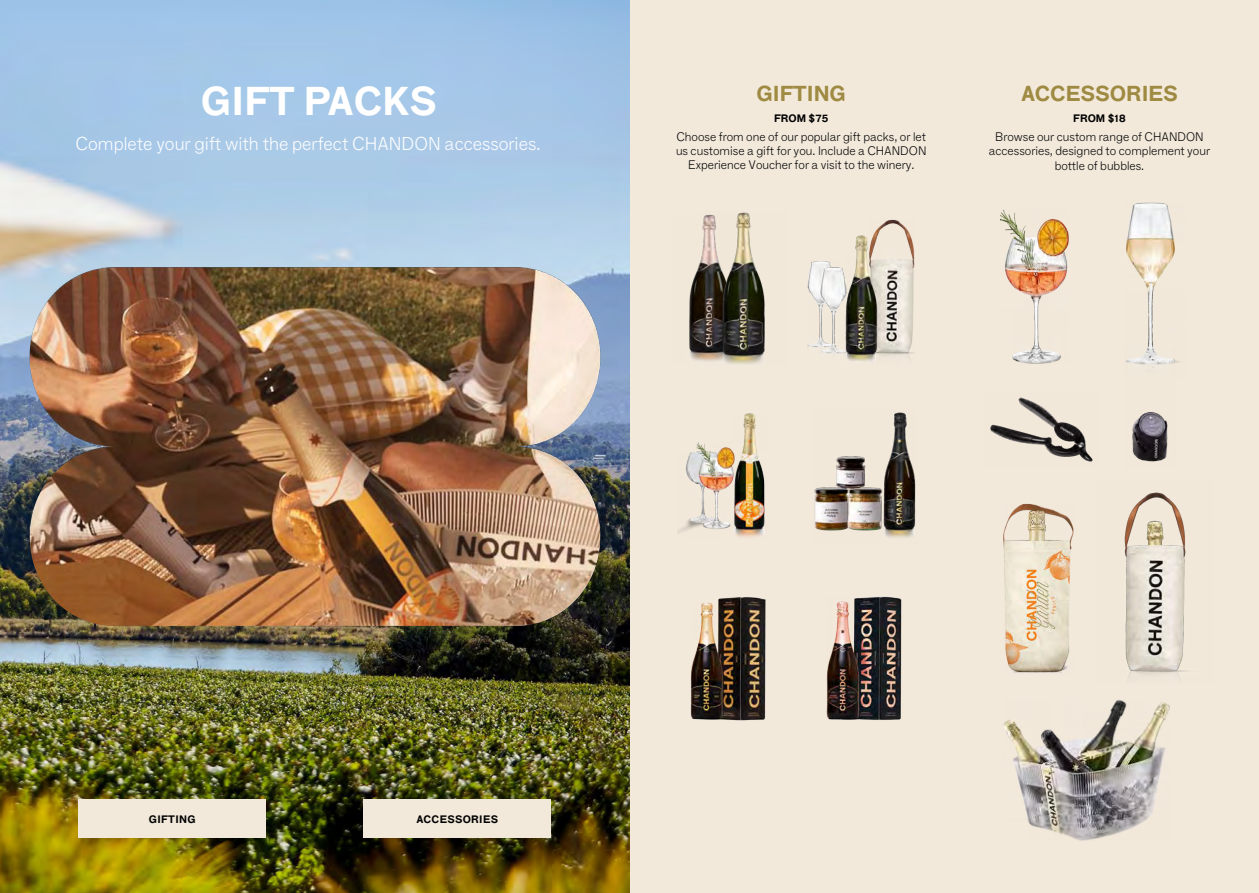
<style>
.page{position:relative;width:1259px;height:893px;background:#fff}
.page>*{position:absolute;margin:0;border:0;box-sizing:border-box;transform-origin:0 0}
.t1{font:700 39px "F Grotesk";color:#fff}
.t2{font:700 21px "F Grotesk";color:#9f8a42}
.t3{font:100 18px "F Grotesk";color:#fff}
.t4{font:100 12px/14.4px "F Grotesk";color:#000;text-align:center}
.t5{font:700 10.5px "F Grotesk";letter-spacing:.03em;color:#000}
</style>
<div class="page">
<div style="left:629px;top:0;width:630px;height:893px;background:#f2e9db"></div>
<img style="left:0;top:0;width:629px;height:893px">
<img style="left:12px;top:157px;width:605px;height:579px">
<img style="left:690px;top:597px;width:76px;height:124px">
<img style="left:677px;top:413px;width:88px;height:124px">
<img style="left:807px;top:219px;width:107px;height:142px">
<img style="left:826px;top:596px;width:76px;height:124px">
<img style="left:689px;top:217px;width:15px;height:144px">
<img style="left:704px;top:212px;width:61px;height:152px">
<img style="left:814px;top:412px;width:102px;height:126px">
<img style="left:1126px;top:202px;width:55px;height:161px">
<img style="left:1000px;top:209px;width:69px;height:155px">
<img style="left:1004px;top:700px;width:166px;height:141px">
<img style="left:990px;top:397px;width:103px;height:65px">
<img style="left:1126px;top:346px;width:49px;height:116px">
<img style="left:1124px;top:492px;width:63px;height:185px">
<img style="left:1003px;top:503px;width:71px;height:170px">
<div style="left:364px;top:799px;width:187px;height:39px;background:#f2e9db"></div>
<div style="left:79px;top:799px;width:187px;height:39px;background:#f2e9db"></div>
<h1 class="t1" style="left:201px;top:72px;width:237px">GIFT PACKS</h1>
<h3 class="t3" style="left:76px;top:130px;width:467px">Complete your gift with the perfect CHANDON accessories.</h3>
<h2 class="t2" style="left:756px;top:77px;width:91px">GIFTING</h2>
<p class="t5" style="left:774px;top:110px;width:56px">FROM $75</p>
<p class="t4" style="left:676px;top:128px;width:252px">Choose from one of our popular gift packs, or let us customise a gift for you. Include a CHANDON<br>Experience Voucher for a visit to the winery.</p>
<h2 class="t2" style="left:1021px;top:78px;width:158px">ACCESSORIES</h2>
<p class="t5" style="left:1073px;top:111px;width:54px">FROM $18</p>
<p class="t4" style="left:989px;top:129px;width:223px">Browse our custom range of CHANDON accessories, designed to complement your bottle of bubbles.</p>
<p class="t5" style="left:149px;top:811px;width:48px">GIFTING</p>
<p class="t5" style="left:416px;top:811px;width:83px">ACCESSORIES</p>
</div>
